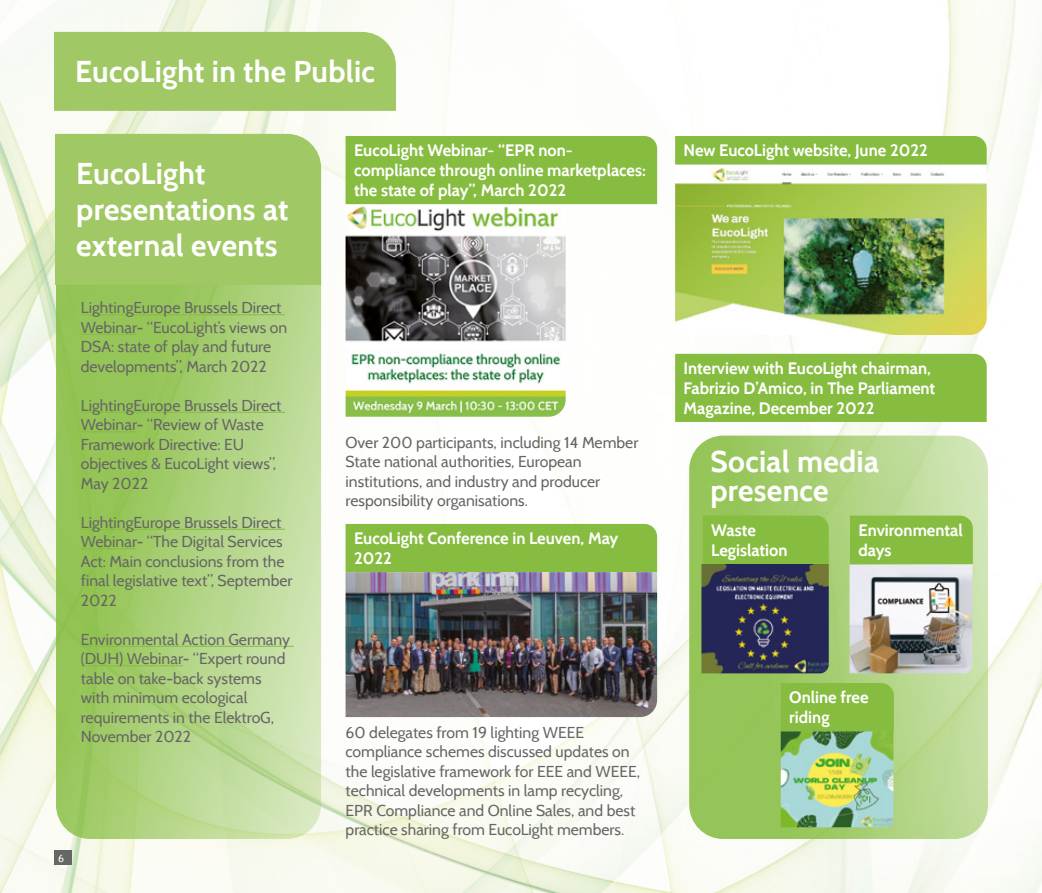
<style>
.page{position:relative;width:1042px;height:893px;background:#fff}
.page>*{position:absolute;margin:0;border:0;box-sizing:border-box;transform-origin:0 0}
.t1{font:700 30px/36px "Cabin";letter-spacing:.01em;color:#fff}
.t2{font:700 16.5px/19.8px "Cabin";color:#fff}
.t3{font:15.75px/19.5px "Cabin";color:#666665}
.t4{font:10.5px "Cabin";color:#fff}
</style>
<div class="page">
<img style="left:0;top:0;width:1042px;height:893px">
<svg style="left:689px;top:436px;width:299px;height:403px;background:#abd07b"></svg>
<svg style="left:56px;top:285px;width:265px;height:554px;background:#acd17c"></svg>
<div style="left:54px;top:32px;width:342px;height:79px;background:#a0c864"></div>
<div style="left:345px;top:136px;width:312px;height:68px;background:#86bd40"></div>
<hr style="left:505px;top:157px;width:68px;height:1px;background:#86bd40">
<hr style="left:354px;top:177px;width:295px;height:1px;background:#86bd40">
<hr style="left:354px;top:197px;width:115px;height:1px;background:#86bd40">
<div style="left:345px;top:524px;width:312px;height:48px;background:#86bd40"></div>
<hr style="left:354px;top:545px;width:226px;height:1px;background:#86bd40">
<div style="left:675px;top:136px;width:311px;height:29px;background:#86bd40"></div>
<hr style="left:683px;top:157px;width:164px;height:1px;background:#86bd40">
<div style="left:675px;top:354px;width:311px;height:68px;background:#86bd40"></div>
<hr style="left:683px;top:375px;width:251px;height:1px;background:#86bd40">
<hr style="left:683px;top:395px;width:120px;height:1px;background:#86bd40">
<img style="left:345px;top:205px;width:221px;height:212px">
<img style="left:345px;top:572px;width:312px;height:145px">
<img style="left:675px;top:165px;width:311px;height:170px">
<img style="left:701px;top:564px;width:128px;height:109px">
<img style="left:849px;top:565px;width:123px;height:108px">
<img style="left:781px;top:731px;width:112px;height:96px">
<div style="left:703px;top:516px;width:126px;height:48px;background:#86bd40"></div>
<div style="left:781px;top:683px;width:113px;height:48px;background:#86bd40"></div>
<div style="left:850px;top:516px;width:123px;height:48px;background:#86bd40"></div>
<hr style="left:81px;top:314px;width:204px;height:1px;background:#86bd40">
<hr style="left:81px;top:334px;width:56px;height:1px;background:#86bd40">
<hr style="left:81px;top:412px;width:204px;height:1px;background:#86bd40">
<hr style="left:81px;top:431px;width:56px;height:1px;background:#86bd40">
<hr style="left:81px;top:529px;width:204px;height:1px;background:#86bd40">
<hr style="left:81px;top:548px;width:56px;height:1px;background:#86bd40">
<hr style="left:81px;top:646px;width:212px;height:1px;background:#86bd40">
<hr style="left:81px;top:665px;width:102px;height:1px;background:#86bd40">
<div style="left:55px;top:134px;width:266px;height:151px;background:#a0c864"></div>
<div style="left:54px;top:850px;width:17px;height:14px;background:#666665"></div>
<h1 class="t1" style="left:75px;top:54px;width:301px">EucoLight in the Public</h1>
<h1 class="t1" style="left:76px;top:155px;width:214px">EucoLight presentations at external events</h1>
<p class="t3" style="left:81px;top:298px;width:208px">LightingEurope Brussels Direct<br>Webinar- “EucoLight’s views on<br>DSA: state of play and future developments”, March 2022</p>
<p class="t3" style="left:81px;top:395px;width:202px">LightingEurope Brussels Direct<br>Webinar- “Review of Waste<br>Framework Directive: EU objectives &amp; EucoLight views”,<br>May 2022</p>
<p class="t3" style="left:81px;top:512px;width:213px">LightingEurope Brussels Direct<br>Webinar- “The Digital Services<br>Act: Main conclusions from the final legislative text”, September<br>2022</p>
<p class="t3" style="left:81px;top:629px;width:211px">Environmental Action Germany (DUH) Webinar- “Expert round table on take-back systems with minimum ecological requirements in the ElektroG,<br>November 2022</p>
<p class="t4" style="left:58px;top:851px;width:7px">6</p>
<p class="t2" style="left:354px;top:140px;width:293px">EucoLight Webinar- “EPR non&shy;compliance through online marketplaces: the state of play”, March 2022</p>
<p class="t3" style="left:345px;top:432px;width:294px">Over 200 participants, including 14 Member State national authorities, European institutions, and industry and producer responsibility organisations.</p>
<p class="t2" style="left:354px;top:528px;width:266px">EucoLight Conference in Leuven, May<br>2022</p>
<p class="t3" style="left:345px;top:722px;width:296px">60 delegates from 19 lighting WEEE compliance schemes discussed updates on the legislative framework for EEE and WEEE, technical developments in lamp recycling, EPR Compliance and Online Sales, and best practice sharing from EucoLight members.</p>
<p class="t2" style="left:683px;top:140px;width:246px">New EucoLight website, June 2022</p>
<p class="t2" style="left:683px;top:358px;width:253px">Interview with EucoLight chairman,<br>Fabrizio D’Amico, in The Parliament<br>Magazine, December 2022</p>
<h1 class="t1" style="left:710px;top:447px;width:170px;line-height:28.5px">Social media presence</h1>
<p class="t2" style="left:711px;top:520px;width:78px">Waste<br>Legislation</p>
<p class="t2" style="left:858px;top:520px;width:106px">Environmental days</p>
<p class="t2" style="left:789px;top:687px;width:81px">Online free riding</p>
</div>
